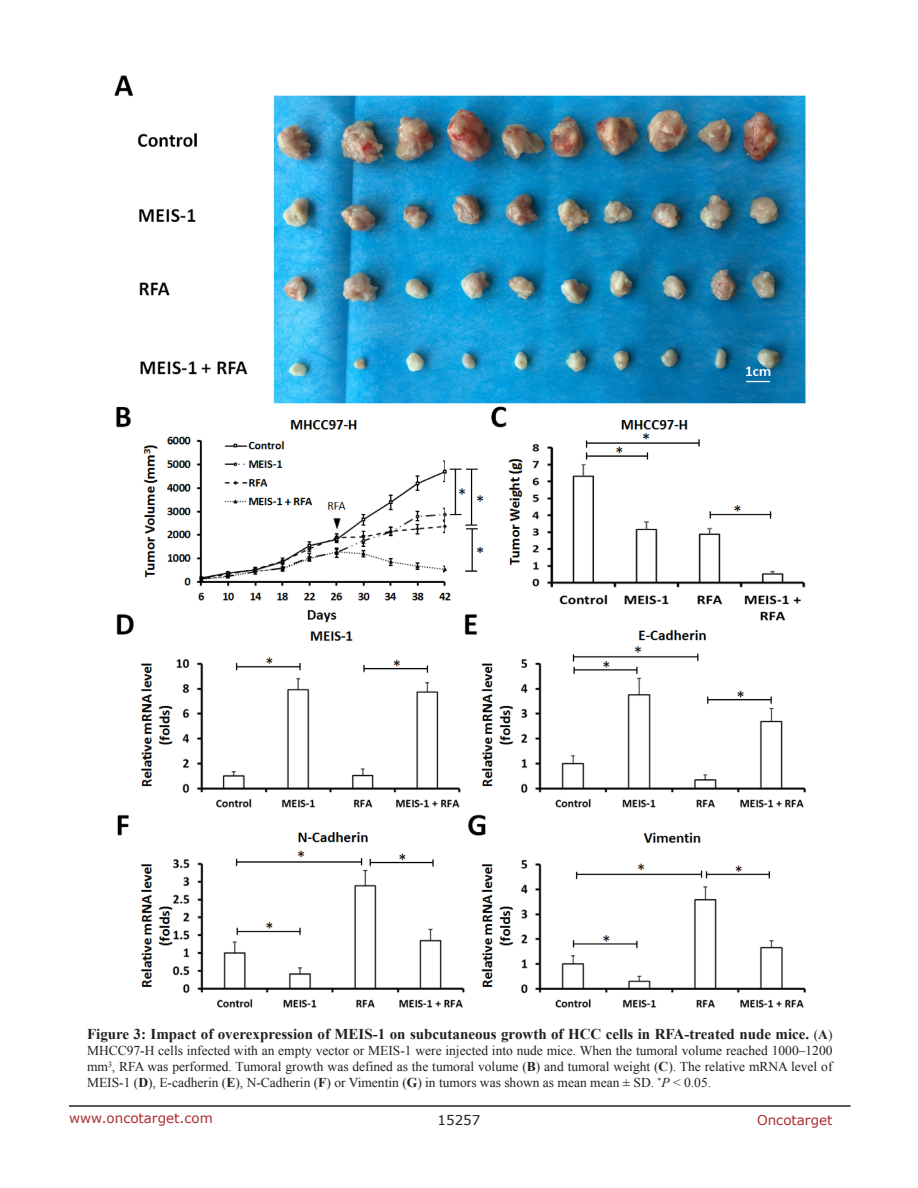
<style>
.page{position:relative;width:918px;height:1188px;background:#fff}
.page>*{position:absolute;margin:0;border:0;box-sizing:border-box;transform-origin:0 0}
.FigureText{font:700 15px "Times New Roman";color:#231f20}
.FigureText-2{font:13.5px/16.2px "Times New Roman";color:#231f20;text-align:justify}
.t1{font:13.5px "Verdana";color:#ac2b31}
.t2{font:13.5px "Verdana";color:#231f20}
.s1{font-weight:400;font-size:13.5px}
.s2{font-size:13.5px}
.s3{font-weight:700}
.s4{font-style:italic}
</style>
<div class="page">
<hr style="left:69px;top:1105px;width:781px;height:2px;background:#231f20">
<img style="left:114px;top:76px;width:691px;height:931px">
<p class="FigureText" style="left:87px;top:1023px;width:747px">Figure 3: Impact of overexpression of MEIS-1 on subcutaneous growth of HCC cells in RFA-treated nude mice. <span class="s1">(</span><span class="s2">A</span><span class="s1">)</span></p>
<p class="FigureText-2" style="left:87px;top:1042px;width:747px">MHCC97-H cells infected with an empty vector or MEIS-1 were injected into nude mice. When the tumoral volume reached 1000–1200 mm<sup>3</sup>, RFA was performed. Tumoral growth was defined as the tumoral volume (<span class="s3">B</span>) and tumoral weight (<span class="s3">C</span>). The relative mRNA level of MEIS-1 (<span class="s3">D</span>), E-cadherin (<span class="s3">E</span>), N-Cadherin (<span class="s3">F</span>) or Vimentin (<span class="s3">G</span>) in tumors was shown as mean mean ± SD. <sup>*</sup><span class="s4">P</span> &lt; 0.05.</p>
<p class="t1" style="left:69px;top:1109px;width:145px">www.oncotarget.com</p>
<p class="t2" style="left:438px;top:1111px;width:44px">15257</p>
<p class="t1" style="left:757px;top:1111px;width:77px">Oncotarget</p>
</div>
